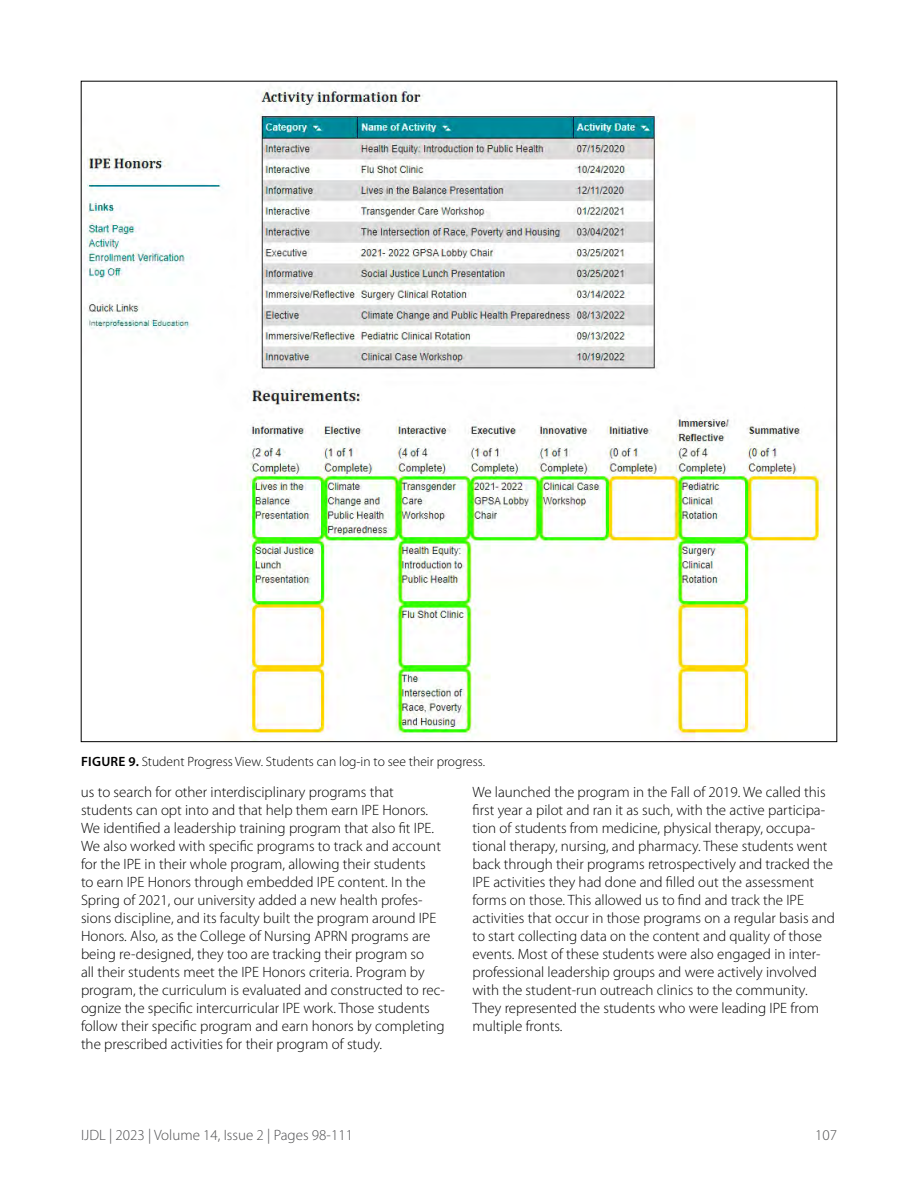
<style>
.page{position:relative;width:918px;height:1188px;background:#fff}
.page>*{position:absolute;margin:0;border:0;box-sizing:border-box;transform-origin:0 0}
.t1{font:300 15px/18px "Myriad Pro";color:#000}
.t2{font:300 15px "Myriad Pro";color:#4d4d4f}
.t3{font:300 13.5px "Myriad Pro";color:#000}
.s1{font-weight:600}
</style>
<div class="page">
<img style="left:83px;top:87px;width:742px;height:653px">
<p class="t3" style="left:81px;top:754px;width:405px"><span class="s1">FIGURE 9.</span> Student Progress View. Students can log-in to see their progress.</p>
<p class="t1" style="left:81px;top:783px;width:365px">us to search for other interdisciplinary programs that students can opt into and that help them earn IPE Honors.<br>We identified a leadership training program that also fit IPE.<br>We also worked with specific programs to track and account for the IPE in their whole program, allowing their students<br>to earn IPE Honors through embedded IPE content. In the Spring of 2021, our university added a new health profes&shy;sions discipline, and its faculty built the program around IPE Honors. Also, as the College of Nursing APRN programs are being re-designed, they too are tracking their program so<br>all their students meet the IPE Honors criteria. Program by program, the curriculum is evaluated and constructed to rec&shy;ognize the specific intercurricular IPE work. Those students follow their specific program and earn honors by completing the prescribed activities for their program of study.</p>
<p class="t1" style="left:472px;top:783px;width:364px">We launched the program in the Fall of 2019. We called this first year a pilot and ran it as such, with the active participa&shy;tion of students from medicine, physical therapy, occupa&shy;tional therapy, nursing, and pharmacy. These students went back through their programs retrospectively and tracked the IPE activities they had done and filled out the assessment forms on those. This allowed us to find and track the IPE activities that occur in those programs on a regular basis and to start collecting data on the content and quality of those events. Most of these students were also engaged in inter&shy;professional leadership groups and were actively involved with the student-run outreach clinics to the community.<br>They represented the students who were leading IPE from multiple fronts.</p>
<p class="t2" style="left:81px;top:1126px;width:273px">IJDL | 2023 | Volume 14, Issue 2 | Pages 98-111</p>
<p class="t2" style="left:815px;top:1126px;width:23px">107</p>
</div>
